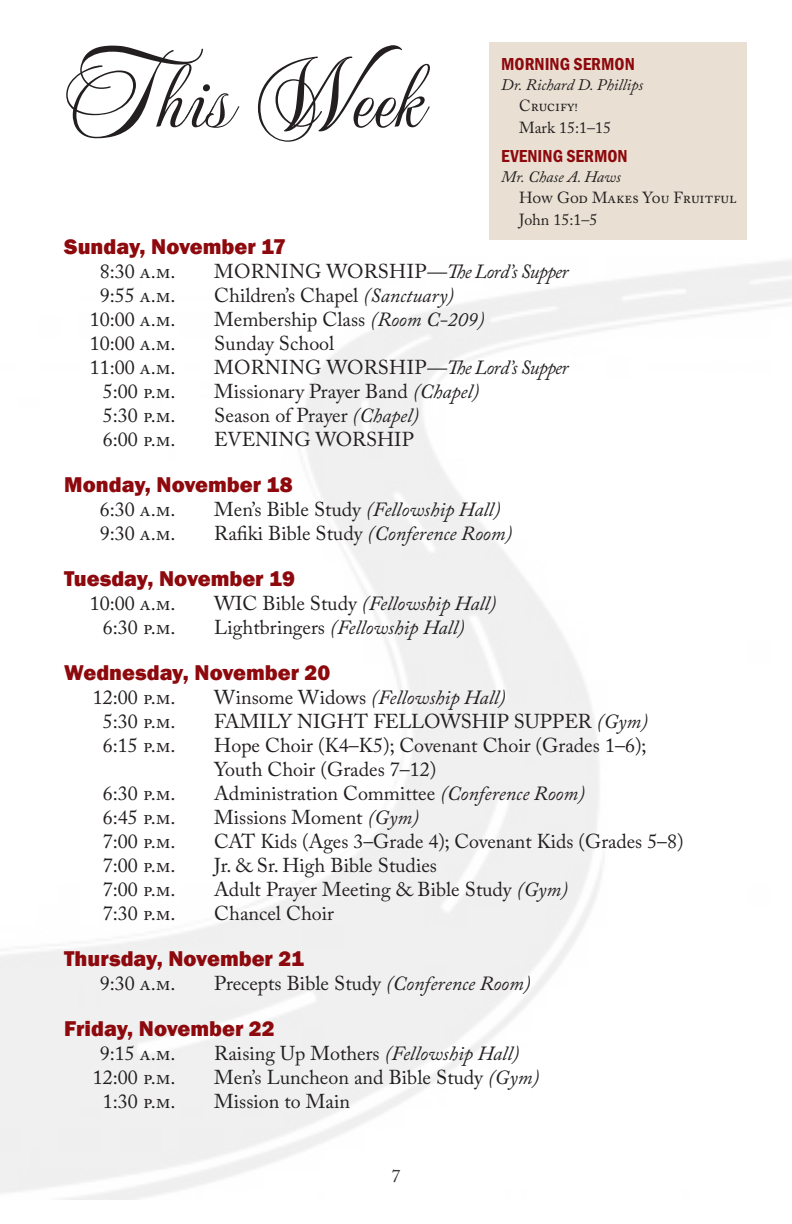
<style>
.page{position:relative;width:792px;height:1224px;background:#fff}
.page>*{position:absolute;margin:0;border:0;box-sizing:border-box;transform-origin:0 0}
.t1{font:96px "Mea Culpa";color:#231f20}
.date{font:800 22px "Franklin Gothic";color:#8d090d}
.t2{font:20px/24px "Adobe Caslon Pro";color:#231f20}
.t3{font:italic 20px "Adobe Caslon Pro";color:#231f20}
.t4{font:italic 20px "Adobe Caslon Pro";letter-spacing:-.03em;color:#231f20}
.t5{font:18px "Franklin Gothic URW Con Dem";color:#8d090d}
.t6{font:18px "Adobe Caslon Pro";color:#231f20}
.t7{font:16px "Adobe Caslon Pro";color:#231f20}
.t8{font:italic 16px "Adobe Caslon Pro";color:#231f20}
.s1{font-style:normal}
.s2{font-style:italic}
</style>
<div class="page">
<div style="left:489px;top:43px;width:258px;height:197px;background:#e9e0d3"></div>
<p class="t1" style="left:64px;top:38px;width:359px">This Week</p>
<p class="t5" style="left:501px;top:52px;width:135px">MORNING SERMON</p>
<p class="t8" style="left:501px;top:75px;width:144px">Dr. Richard D. Phillips</p>
<p class="t7" style="left:519px;top:97px;width:60px">Crucify!</p>
<p class="t7" style="left:519px;top:118px;width:93px">Mark 15:1–15</p>
<p class="t5" style="left:501px;top:144px;width:128px">EVENING SERMON</p>
<p class="t8" style="left:501px;top:167px;width:121px">Mr. Chase A. Haws</p>
<p class="t7" style="left:519px;top:188px;width:219px">How God Makes You Fruitful</p>
<p class="t7" style="left:519px;top:210px;width:80px">John 15:1–5</p>
<p class="date" style="left:64px;top:232px;width:223px">Sunday, November 17</p>
<p class="t2" style="left:100px;top:259px;width:77px">8:30 a.m.</p>
<p class="t4" style="left:214px;top:259px;width:356px"><span class="s1">MORNING WORSHIP</span>—The Lord’s Supper</p>
<p class="t2" style="left:100px;top:283px;width:77px">9:55 a.m.</p>
<p class="t2" style="left:214px;top:283px;width:241px">Children’s Chapel <span class="s2">(Sanctuary)</span></p>
<p class="t2" style="left:90px;top:307px;width:87px">10:00 a.m.</p>
<p class="t2" style="left:214px;top:307px;width:272px">Membership Class <span class="s2">(Room C-209)</span></p>
<p class="t2" style="left:90px;top:331px;width:87px">10:00 a.m.</p>
<p class="t2" style="left:214px;top:331px;width:122px">Sunday School</p>
<p class="t2" style="left:90px;top:355px;width:87px">11:00 a.m.</p>
<p class="t4" style="left:214px;top:355px;width:356px"><span class="s1">MORNING WORSHIP</span>—The Lord’s Supper</p>
<p class="t2" style="left:103px;top:379px;width:74px">5:00 p.m.</p>
<p class="t2" style="left:214px;top:379px;width:267px">Missionary Prayer Band <span class="s2">(Chapel)</span></p>
<p class="t2" style="left:103px;top:403px;width:74px">5:30 p.m.</p>
<p class="t2" style="left:214px;top:403px;width:206px">Season of Prayer <span class="s2">(Chapel)</span></p>
<p class="t2" style="left:103px;top:427px;width:74px">6:00 p.m.</p>
<p class="t2" style="left:214px;top:427px;width:201px">EVENING WORSHIP</p>
<p class="date" style="left:64px;top:470px;width:230px">Monday, November 18</p>
<p class="t2" style="left:100px;top:497px;width:77px">6:30 a.m.</p>
<p class="t3" style="left:214px;top:497px;width:288px"><span class="s1">Men’s Bible Study</span> (Fellowship Hall)</p>
<p class="t2" style="left:100px;top:521px;width:77px">9:30 a.m.</p>
<p class="t2" style="left:214px;top:521px;width:299px">Rafiki Bible Study <span class="s2">(Conference Room)</span></p>
<p class="date" style="left:64px;top:564px;width:232px">Tuesday, November 19</p>
<p class="t2" style="left:90px;top:591px;width:87px">10:00 a.m.</p>
<p class="t3" style="left:214px;top:591px;width:284px"><span class="s1">WIC Bible Study</span> (Fellowship Hall)</p>
<p class="t2" style="left:103px;top:615px;width:74px">6:30 p.m.</p>
<p class="t3" style="left:214px;top:615px;width:252px"><span class="s1">Lightbringers</span> (Fellowship Hall)</p>
<p class="date" style="left:64px;top:658px;width:268px">Wednesday, November 20</p>
<p class="t2" style="left:93px;top:685px;width:84px">12:00 p.m.</p>
<p class="t3" style="left:214px;top:685px;width:293px"><span class="s1">Winsome Widows</span> (Fellowship Hall)</p>
<p class="t2" style="left:103px;top:709px;width:74px">5:30 p.m.</p>
<p class="t2" style="left:214px;top:709px;width:435px">FAMILY NIGHT FELLOWSHIP SUPPER <span class="s2">(Gym)</span></p>
<p class="t2" style="left:103px;top:733px;width:74px">6:15 p.m.</p>
<p class="t2" style="left:214px;top:733px;width:434px">Hope Choir (K4–K5); Covenant Choir (Grades 1–6);<br>Youth Choir (Grades 7–12)</p>
<p class="t2" style="left:103px;top:781px;width:74px">6:30 p.m.</p>
<p class="t2" style="left:214px;top:781px;width:372px">Administration Committee <span class="s2">(Conference Room)</span></p>
<p class="t2" style="left:103px;top:805px;width:74px">6:45 p.m.</p>
<p class="t2" style="left:214px;top:805px;width:206px">Missions Moment <span class="s2">(Gym)</span></p>
<p class="t2" style="left:103px;top:829px;width:74px">7:00 p.m.</p>
<p class="t2" style="left:214px;top:829px;width:471px">CAT Kids (Ages 3–Grade 4); Covenant Kids (Grades 5–8)</p>
<p class="t2" style="left:103px;top:853px;width:74px">7:00 p.m.</p>
<p class="t2" style="left:214px;top:853px;width:224px">Jr. &amp; Sr. High Bible Studies</p>
<p class="t2" style="left:103px;top:877px;width:74px">7:00 p.m.</p>
<p class="t2" style="left:214px;top:877px;width:355px">Adult Prayer Meeting &amp; Bible Study <span class="s2">(Gym)</span></p>
<p class="t2" style="left:103px;top:901px;width:74px">7:30 p.m.</p>
<p class="t2" style="left:214px;top:901px;width:121px">Chancel Choir</p>
<p class="date" style="left:64px;top:944px;width:241px">Thursday, November 21</p>
<p class="t2" style="left:100px;top:971px;width:77px">9:30 a.m.</p>
<p class="t2" style="left:214px;top:971px;width:318px">Precepts Bible Study <span class="s2">(Conference Room)</span></p>
<p class="date" style="left:64px;top:1014px;width:212px">Friday, November 22</p>
<p class="t2" style="left:100px;top:1041px;width:77px">9:15 a.m.</p>
<p class="t2" style="left:214px;top:1041px;width:306px">Raising Up Mothers <span class="s2">(Fellowship Hall)</span></p>
<p class="t2" style="left:93px;top:1065px;width:84px">12:00 p.m.</p>
<p class="t2" style="left:214px;top:1065px;width:326px">Men’s Luncheon and Bible Study <span class="s2">(Gym)</span></p>
<p class="t2" style="left:103px;top:1089px;width:74px">1:30 p.m.</p>
<p class="t2" style="left:214px;top:1089px;width:137px">Mission to Main</p>
<p class="t6" style="left:392px;top:1166px;width:10px">7</p>
</div>
